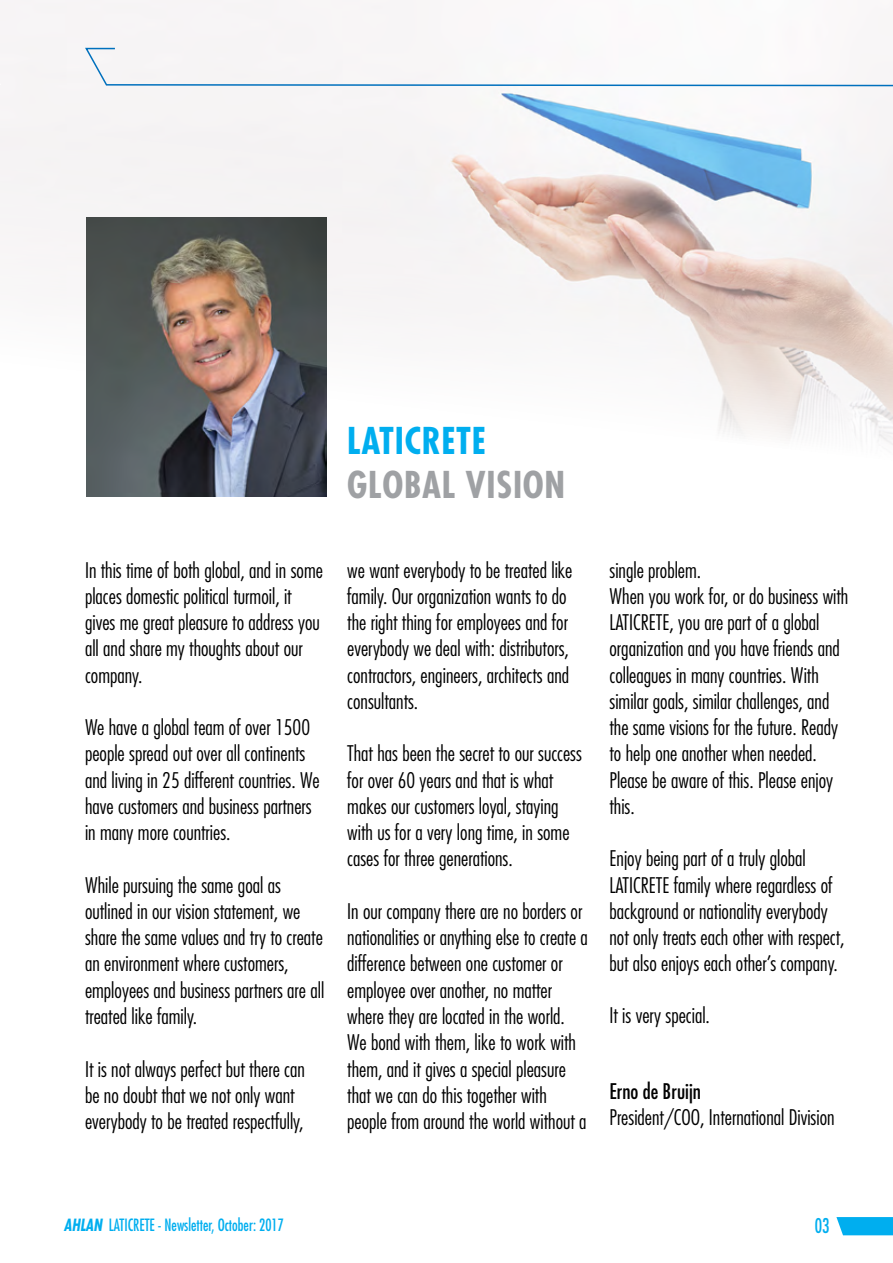
<style>
.page{position:relative;width:893px;height:1263px;background:#fff}
.page>*{position:absolute;margin:0;border:0;box-sizing:border-box;transform-origin:0 0}
.t1{font:700 condensed 36px "Futura";letter-spacing:.02em;color:#9fa1a4}
.t2{font:700 condensed 36px "Futura";letter-spacing:.02em;color:#00aeef}
.t3{font:300 condensed 21px/26.2px "Futura";color:#000}
.t4{font:condensed 21px "Futura";color:#000}
.t5{font:condensed 19.8px "Futura";color:#00aeef;scale:.91 1}
.t6{font:condensed 16.5px "Futura";color:#00aeef;scale:.91 1}
.s1{font-weight:700;font-style:italic}
</style>
<div class="page">
<svg style="left:836px;top:1217px;width:57px;height:18px"></svg>
<img style="left:0;top:0;width:893px;height:497px">
<img style="left:87px;top:218px;width:239px;height:279px">
<div style="left:84px;top:47px;width:809px;height:40px;background:#f8f6f6"></div>
<svg style="left:0;top:46px;width:2px;height:40px"></svg>
<h1 class="t2" style="left:347px;top:419px;width:140px">LATICRETE</h1>
<h1 class="t1" style="left:347px;top:462px;width:219px">GLOBAL VISION</h1>
<p class="t3" style="left:85px;top:557px;width:239px">In this time of both global, and in some places domestic political turmoil, it gives me great pleasure to address you all and share my thoughts about our company.</p>
<p class="t3" style="left:85px;top:714px;width:236px">We have a global team of over 1500 people spread out over all continents and living in 25 different countries. We have customers and business partners in many more countries.</p>
<p class="t3" style="left:85px;top:872px;width:241px">While pursuing the same goal as outlined in our vision statement, we share the same values and try to create an environment where customers, employees and business partners are all treated like family.</p>
<p class="t3" style="left:85px;top:1055px;width:221px">It is not always perfect but there can be no doubt that we not only want everybody to be treated respectfully,</p>
<p class="t3" style="left:347px;top:557px;width:227px">we want everybody to be treated like family. Our organization wants to do the right thing for employees and for everybody we deal with: distributors, contractors, engineers, architects and consultants.</p>
<p class="t3" style="left:347px;top:740px;width:236px">That has been the secret to our success for over 60 years and that is what makes our customers loyal, staying with us for a very long time, in some cases for three generations.</p>
<p class="t3" style="left:347px;top:898px;width:242px">In our company there are no borders or nationalities or anything else to create a difference between one customer or employee over another, no matter where they are located in the world.<br>We bond with them, like to work with them, and it gives a special pleasure that we can do this together with people from around the world without a</p>
<p class="t3" style="left:609px;top:557px;width:240px">single problem.<br>When you work for, or do business with<br>LATICRETE, you are part of a global organization and you have friends and colleagues in many countries. With similar goals, similar challenges, and the same visions for the future. Ready to help one another when needed.<br>Please be aware of this. Please enjoy this.</p>
<p class="t3" style="left:609px;top:845px;width:237px">Enjoy being part of a truly global LATICRETE family where regardless of background or nationality everybody not only treats each other with respect, but also enjoys each other’s company.</p>
<p class="t3" style="left:609px;top:1001px;width:102px">It is very special.</p>
<p class="t4" style="left:609px;top:1079px;width:93px">Erno de Bruijn</p>
<p class="t3" style="left:609px;top:1103px;width:227px">President/COO, International Division</p>
<p class="t6" style="left:64px;top:1215px;width:243px"><span class="s1">AHLAN</span> LATICRETE - Newsletter, October: 2017</p>
<p class="t5" style="left:815px;top:1214px;width:18px">03</p>
</div>
